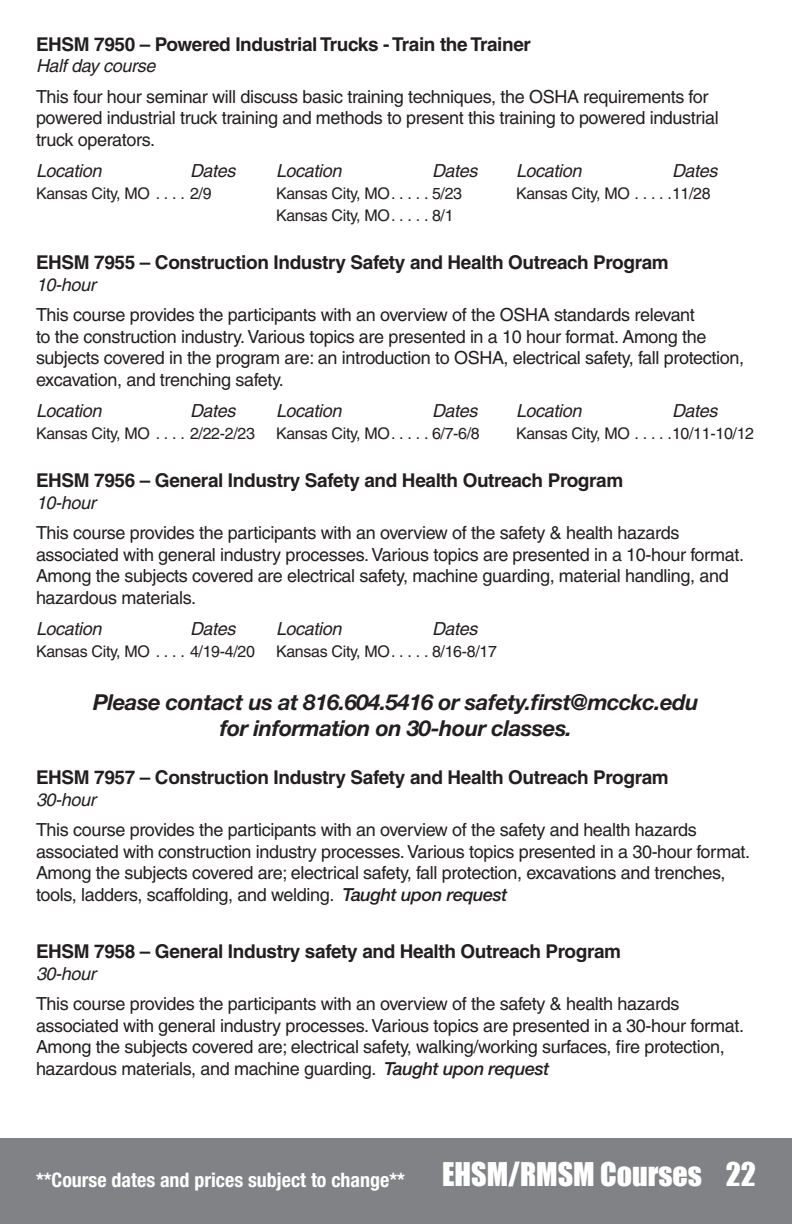
<style>
.page{position:relative;width:792px;height:1224px;background:#fff}
.page>*{position:absolute;margin:0;border:0;box-sizing:border-box;transform-origin:0 0}
.t1{font:30px "Impact";color:#fff}
.t2{font:italic 700 22px/26px "Helvetica Neue";letter-spacing:-.02em;color:#231f20;text-align:center}
.t3{font:700 condensed 20px "Helvetica Neue";color:#fff}
.t4{font:700 19px "Helvetica";letter-spacing:-.02em;color:#231f20}
.t5{font:18px/21.6px "Helvetica";letter-spacing:-.02em;color:#231f20}
.t6{font:italic 18px "Helvetica";letter-spacing:-.02em;color:#231f20}
.t7{font:16px "Helvetica";letter-spacing:-.02em;color:#231f20}
.s1{font-family:"Helvetica Neue";font-weight:500;font-style:italic}
</style>
<div class="page">
<div style="left:0;top:1138px;width:792px;height:86px;background:#808285"></div>
<p class="t4" style="left:36px;top:32px;width:497px">EHSM 7950 – Powered Industrial Trucks - Train the Trainer</p>
<p class="t6" style="left:36px;top:55px;width:121px">Half day course</p>
<p class="t5" style="left:36px;top:86px;width:684px">This four hour seminar will discuss basic training techniques, the OSHA requirements for powered industrial truck training and methods to present this training to powered industrial truck operators.</p>
<p class="t6" style="left:36px;top:160px;width:67px">Location</p>
<p class="t6" style="left:190px;top:160px;width:47px">Dates</p>
<p class="t6" style="left:276px;top:160px;width:67px">Location</p>
<p class="t6" style="left:432px;top:160px;width:47px">Dates</p>
<p class="t6" style="left:516px;top:160px;width:67px">Location</p>
<p class="t6" style="left:672px;top:160px;width:47px">Dates</p>
<p class="t7" style="left:36px;top:184px;width:119px">Kansas City, MO .....</p>
<p class="t7" style="left:190px;top:184px;width:23px">2/9</p>
<p class="t7" style="left:276px;top:184px;width:119px">Kansas City, MO.....</p>
<p class="t7" style="left:432px;top:184px;width:32px">5/23</p>
<p class="t7" style="left:516px;top:184px;width:119px">Kansas City, MO .....</p>
<p class="t7" style="left:672px;top:184px;width:40px">11/28</p>
<p class="t7" style="left:276px;top:206px;width:119px">Kansas City, MO.....</p>
<p class="t7" style="left:432px;top:206px;width:23px">8/1</p>
<p class="t4" style="left:36px;top:251px;width:634px">EHSM 7955 – Construction Industry Safety and Health Outreach Program</p>
<p class="t6" style="left:36px;top:274px;width:61px">10-hour</p>
<p class="t5" style="left:36px;top:304px;width:710px">This course provides the participants with an overview of the OSHA standards relevant<br>to the construction industry. Various topics are presented in a 10 hour format. Among the subjects covered in the program are: an introduction to OSHA, electrical safety, fall protection, excavation, and trenching safety.</p>
<p class="t6" style="left:36px;top:400px;width:67px">Location</p>
<p class="t6" style="left:190px;top:400px;width:47px">Dates</p>
<p class="t6" style="left:276px;top:400px;width:67px">Location</p>
<p class="t6" style="left:432px;top:400px;width:47px">Dates</p>
<p class="t6" style="left:516px;top:400px;width:67px">Location</p>
<p class="t6" style="left:672px;top:400px;width:47px">Dates</p>
<p class="t7" style="left:36px;top:424px;width:119px">Kansas City, MO .....</p>
<p class="t7" style="left:190px;top:424px;width:67px">2/22-2/23</p>
<p class="t7" style="left:276px;top:424px;width:119px">Kansas City, MO.....</p>
<p class="t7" style="left:432px;top:424px;width:49px">6/7-6/8</p>
<p class="t7" style="left:516px;top:424px;width:119px">Kansas City, MO .....</p>
<p class="t7" style="left:672px;top:424px;width:84px">10/11-10/12</p>
<p class="t4" style="left:36px;top:469px;width:589px">EHSM 7956 – General Industry Safety and Health Outreach Program</p>
<p class="t6" style="left:36px;top:492px;width:61px">10-hour</p>
<p class="t5" style="left:36px;top:522px;width:710px">This course provides the participants with an overview of the safety &amp; health hazards associated with general industry processes. Various topics are presented in a 10-hour format.<br>Among the subjects covered are electrical safety, machine guarding, material handling, and hazardous materials.</p>
<p class="t6" style="left:36px;top:618px;width:67px">Location</p>
<p class="t6" style="left:190px;top:618px;width:47px">Dates</p>
<p class="t6" style="left:276px;top:618px;width:67px">Location</p>
<p class="t6" style="left:432px;top:618px;width:47px">Dates</p>
<p class="t7" style="left:36px;top:642px;width:119px">Kansas City, MO .....</p>
<p class="t7" style="left:190px;top:642px;width:67px">4/19-4/20</p>
<p class="t7" style="left:276px;top:642px;width:119px">Kansas City, MO.....</p>
<p class="t7" style="left:432px;top:642px;width:67px">8/16-8/17</p>
<p class="t2" style="left:93px;top:688px;width:607px">Please contact us at 816.604.5416 or safety.first@mcckc.edu for information on 30-hour classes.</p>
<p class="t4" style="left:36px;top:766px;width:634px">EHSM 7957 – Construction Industry Safety and Health Outreach Program</p>
<p class="t6" style="left:36px;top:789px;width:61px">30-hour</p>
<p class="t5" style="left:36px;top:819px;width:716px">This course provides the participants with an overview of the safety and health hazards associated with construction industry processes. Various topics presented in a 30-hour format.<br>Among the subjects covered are; electrical safety, fall protection, excavations and trenches, tools, ladders, scaffolding, and welding. <span class="s1">Taught upon request</span></p>
<p class="t4" style="left:36px;top:940px;width:587px">EHSM 7958 – General Industry safety and Health Outreach Program</p>
<p class="t6" style="left:36px;top:963px;width:61px">30-hour</p>
<p class="t5" style="left:36px;top:993px;width:710px">This course provides the participants with an overview of the safety &amp; health hazards associated with general industry processes. Various topics are presented in a 30-hour format.<br>Among the subjects covered are; electrical safety, walking/working surfaces, fire protection, hazardous materials, and machine guarding. <span class="s1">Taught upon request</span></p>
<p class="t3" style="left:36px;top:1167px;width:371px">**Course dates and prices subject to change**</p>
<p class="t1" style="left:442px;top:1151px;width:315px">EHSM/RMSM Courses 22</p>
</div>
